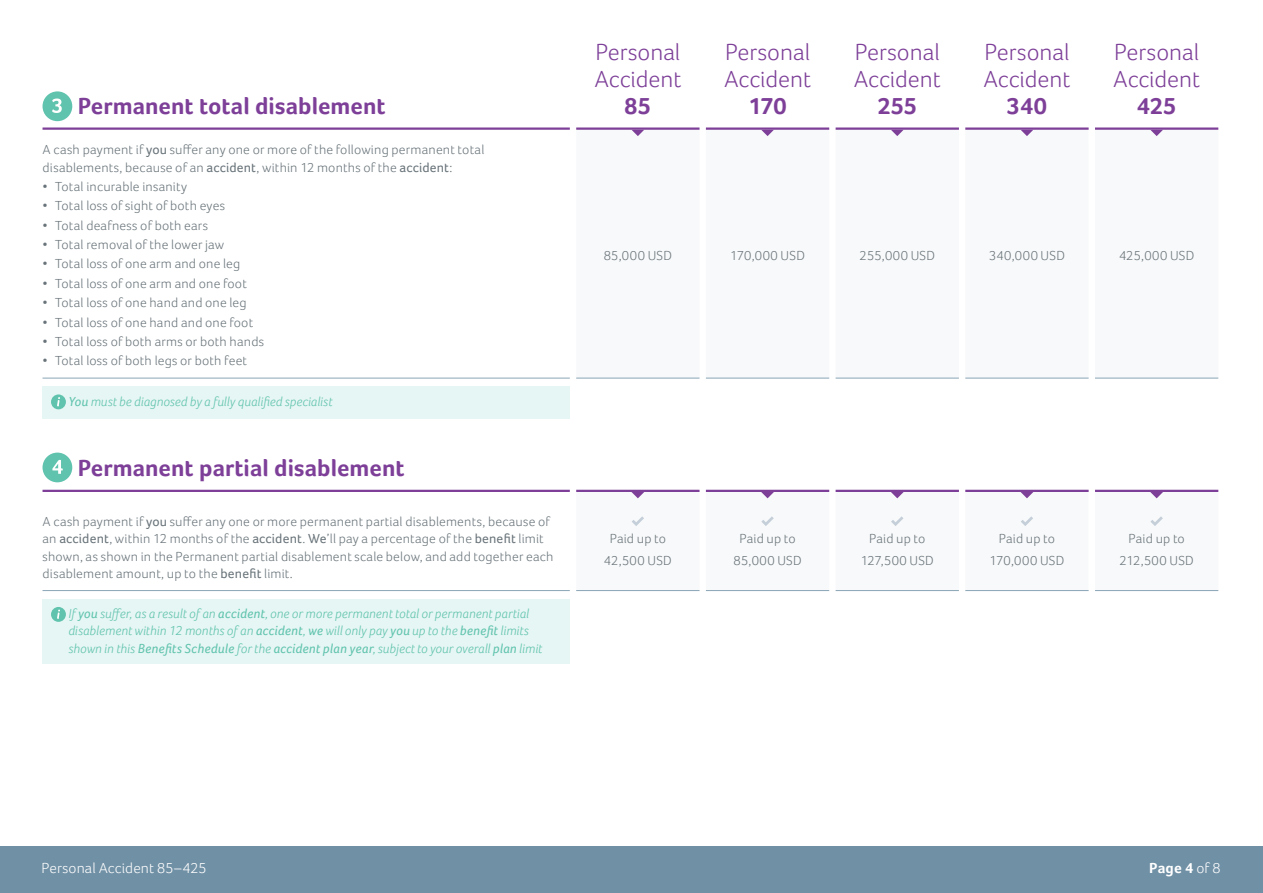
<style>
.page{position:relative;width:1263px;height:893px;background:#fff}
.page>*{position:absolute;margin:0;border:0;box-sizing:border-box;transform-origin:0 0}
.t1{font:300 24px/27px "Foco";letter-spacing:-.005em;color:#7d3f98}
.t2{font:700 24px "Foco";color:#7d3f98}
.t3{font:300 15px "Foco";letter-spacing:.01em;color:#fff}
.t4{font:700 15px "Foco";color:#fff}
.t5{font:300 13.5px/21.5px "Foco";letter-spacing:.015em;color:#69747a;text-align:center}
.t6{font:italic 300 13.5px/17.2px "Foco";letter-spacing:.01em;color:#60c3ae}
.s1{font-weight:400}
.s2{font-weight:300}
</style>
<div class="page">
<div style="left:0;top:846px;width:1263px;height:47px;background:#7090a5"></div>
<svg style="left:576px;top:129px;width:642px;height:462px"></svg>
<svg style="left:1089px;top:129px;width:6px;height:462px"></svg>
<hr style="left:576px;top:127px;width:123px;height:3px;background:#7d3f98">
<hr style="left:706px;top:127px;width:123px;height:3px;background:#7d3f98">
<hr style="left:836px;top:127px;width:123px;height:3px;background:#7d3f98">
<hr style="left:965px;top:127px;width:124px;height:3px;background:#7d3f98">
<hr style="left:1095px;top:127px;width:123px;height:3px;background:#7d3f98">
<hr style="left:576px;top:490px;width:123px;height:2px;background:#7d3f98">
<hr style="left:706px;top:490px;width:123px;height:2px;background:#7d3f98">
<hr style="left:836px;top:490px;width:123px;height:2px;background:#7d3f98">
<hr style="left:965px;top:490px;width:124px;height:2px;background:#7d3f98">
<hr style="left:1095px;top:490px;width:123px;height:2px;background:#7d3f98">
<hr style="left:43px;top:127px;width:527px;height:3px;background:#7d3f98">
<hr style="left:43px;top:490px;width:527px;height:2px;background:#7d3f98">
<hr style="left:43px;top:378px;width:527px;height:1px;background:#8aa5b6">
<hr style="left:576px;top:378px;width:123px;height:1px;background:#8aa5b6">
<hr style="left:706px;top:378px;width:123px;height:1px;background:#8aa5b6">
<hr style="left:836px;top:378px;width:123px;height:1px;background:#8aa5b6">
<hr style="left:965px;top:378px;width:124px;height:1px;background:#8aa5b6">
<hr style="left:1095px;top:378px;width:123px;height:1px;background:#8aa5b6">
<hr style="left:43px;top:590px;width:527px;height:1px;background:#8aa5b6">
<hr style="left:576px;top:590px;width:123px;height:1px;background:#8aa5b6">
<hr style="left:706px;top:590px;width:123px;height:1px;background:#8aa5b6">
<hr style="left:836px;top:590px;width:123px;height:1px;background:#8aa5b6">
<hr style="left:965px;top:590px;width:124px;height:1px;background:#8aa5b6">
<hr style="left:1095px;top:590px;width:123px;height:1px;background:#8aa5b6">
<div style="left:43px;top:91px;width:29px;height:30px;background:#60c3ae;border-radius:50%"></div>
<svg style="left:52px;top:99px;width:10px;height:14px"></svg>
<svg style="left:631px;top:130px;width:13px;height:6px"></svg>
<svg style="left:761px;top:130px;width:13px;height:6px"></svg>
<svg style="left:891px;top:130px;width:13px;height:6px"></svg>
<svg style="left:1020px;top:130px;width:13px;height:6px"></svg>
<svg style="left:1150px;top:130px;width:13px;height:6px"></svg>
<div style="left:43px;top:387px;width:527px;height:32px;background:#e6f6f4"></div>
<div style="left:51px;top:394px;width:15px;height:15px;background:#60c3ae;border-radius:50%"></div>
<svg style="left:57px;top:397px;width:3px;height:9px"></svg>
<div style="left:43px;top:453px;width:29px;height:29px;background:#60c3ae;border-radius:50%"></div>
<svg style="left:52px;top:460px;width:11px;height:14px"></svg>
<svg style="left:631px;top:492px;width:13px;height:6px"></svg>
<svg style="left:761px;top:492px;width:13px;height:6px"></svg>
<svg style="left:891px;top:492px;width:13px;height:6px"></svg>
<svg style="left:1020px;top:492px;width:13px;height:6px"></svg>
<svg style="left:1150px;top:492px;width:13px;height:6px"></svg>
<svg style="left:632px;top:516px;width:12px;height:10px"></svg>
<svg style="left:761px;top:516px;width:13px;height:10px"></svg>
<svg style="left:891px;top:516px;width:12px;height:10px"></svg>
<svg style="left:1021px;top:516px;width:12px;height:10px"></svg>
<svg style="left:1150px;top:516px;width:13px;height:10px"></svg>
<div style="left:43px;top:599px;width:527px;height:64px;background:#e6f6f4"></div>
<div style="left:51px;top:607px;width:15px;height:15px;background:#60c3ae;border-radius:50%"></div>
<svg style="left:57px;top:610px;width:3px;height:9px"></svg>
<h1 class="t2" style="left:78px;top:91px;width:309px">Permanent total disablement</h1>
<p class="t5" style="left:43px;top:141px;width:443px;line-height:17.2px;text-align:left">A cash payment if <span class="s1">you</span> suffer any one or more of the following permanent total disablements, because of an <span class="s1">accident</span>, within 12 months of the <span class="s1">accident</span>:</p>
<p class="t5" style="left:43px;top:176px;width:146px">• Total incurable insanity</p>
<p class="t5" style="left:43px;top:195px;width:184px">• Total loss of sight of both eyes</p>
<p class="t5" style="left:43px;top:214px;width:167px">• Total deafness of both ears</p>
<p class="t5" style="left:43px;top:234px;width:183px">• Total removal of the lower jaw</p>
<p class="t5" style="left:43px;top:253px;width:199px">• Total loss of one arm and one leg</p>
<p class="t5" style="left:43px;top:272px;width:206px">• Total loss of one arm and one foot</p>
<p class="t5" style="left:43px;top:292px;width:206px">• Total loss of one hand and one leg</p>
<p class="t5" style="left:43px;top:311px;width:212px">• Total loss of one hand and one foot</p>
<p class="t5" style="left:43px;top:331px;width:223px">• Total loss of both arms or both hands</p>
<p class="t5" style="left:43px;top:350px;width:206px">• Total loss of both legs or both feet</p>
<p class="t6" style="left:68px;top:392px;width:265px"><span class="s1">You</span> must be diagnosed by a fully qualified specialist</p>
<h1 class="t2" style="left:78px;top:454px;width:328px">Permanent partial disablement</h1>
<p class="t5" style="left:43px;top:513px;width:512px;line-height:17.2px;text-align:left">A cash payment if <span class="s1">you</span> suffer any one or more permanent partial disablements, because of an <span class="s1">accident</span>, within 12 months of the <span class="s1">accident</span>. <span class="s1">We</span>’ll pay a percentage of the <span class="s1">benefit</span> limit shown, as shown in the Permanent partial disablement scale below, and add together each disablement amount, up to the <span class="s1">benefit</span> limit.</p>
<p class="t6" style="left:68px;top:605px;width:475px">If <span class="s1">you</span> suffer, as a result of an <span class="s1">accident</span>, one or more permanent total or permanent partial disablement within 12 months of an <span class="s1">accident</span>, <span class="s1">we</span> will only pay <span class="s1">you</span> up to the <span class="s1">benefit</span> limits shown in this <span class="s1">Benefits Schedule</span> for the <span class="s1">accident plan year</span>, subject to your overall <span class="s1">plan</span> limit</p>
<h1 class="t1" style="left:594px;top:38px;width:88px">Personal<br>Accident</h1>
<h1 class="t2" style="left:625px;top:91px;width:28px">85</h1>
<h1 class="t1" style="left:724px;top:38px;width:88px">Personal<br>Accident</h1>
<h1 class="t2" style="left:748px;top:91px;width:40px">170</h1>
<h1 class="t1" style="left:854px;top:38px;width:88px">Personal<br>Accident</h1>
<h1 class="t2" style="left:877px;top:91px;width:41px">255</h1>
<h1 class="t1" style="left:983px;top:38px;width:88px">Personal<br>Accident</h1>
<h1 class="t2" style="left:1007px;top:91px;width:41px">340</h1>
<h1 class="t1" style="left:1113px;top:38px;width:88px">Personal<br>Accident</h1>
<h1 class="t2" style="left:1137px;top:91px;width:41px">425</h1>
<p class="t5" style="left:604px;top:244px;width:70px">85,000 USD</p>
<p class="t5" style="left:730px;top:244px;width:76px">170,000 USD</p>
<p class="t5" style="left:859px;top:244px;width:77px">255,000 USD</p>
<p class="t5" style="left:989px;top:244px;width:77px">340,000 USD</p>
<p class="t5" style="left:1119px;top:244px;width:77px">425,000 USD</p>
<p class="t5" style="left:604px;top:528px;width:69px">Paid up to<br>42,500 USD</p>
<p class="t5" style="left:733px;top:528px;width:70px">Paid up to<br>85,000 USD</p>
<p class="t5" style="left:861px;top:528px;width:75px">Paid up to<br>127,500 USD</p>
<p class="t5" style="left:990px;top:528px;width:76px">Paid up to<br>170,000 USD</p>
<p class="t5" style="left:1119px;top:528px;width:76px">Paid up to<br>212,500 USD</p>
<p class="t3" style="left:42px;top:859px;width:167px">Personal Accident 85–425</p>
<p class="t4" style="left:1149px;top:859px;width:73px">Page 4 <span class="s2">of 8</span></p>
</div>
